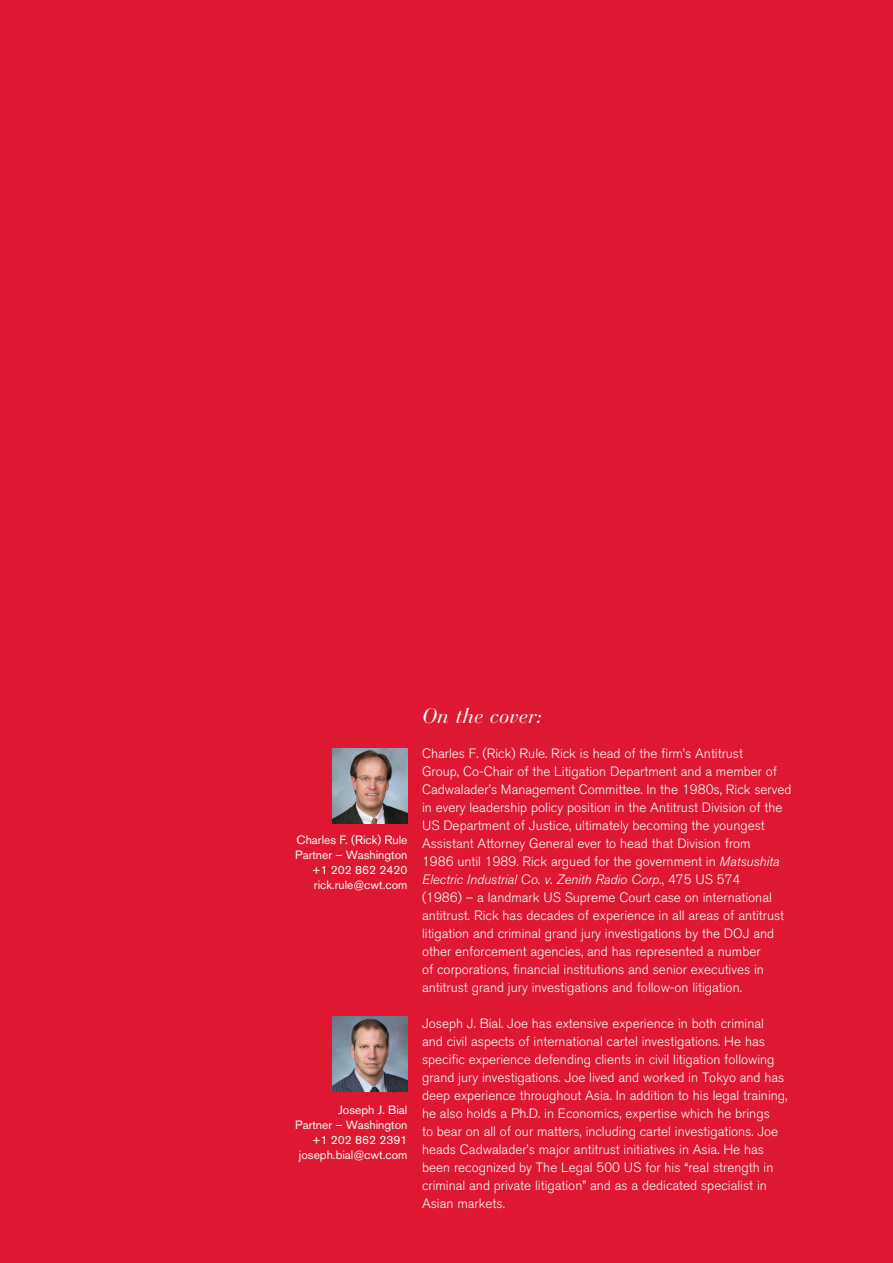
<style>
.page{position:relative;width:893px;height:1263px;background:#dd1830}
.page>*{position:absolute;margin:0;border:0;box-sizing:border-box;transform-origin:0 0}
.t1{font:italic 21px "Bauer Bodoni";color:#fff}
.t2{font:300 13.5px/18px "Akzidenz Grotesk BQ";color:#fff}
.t3{font:12px "Akzidenz Grotesk BQ";color:#fff}
.s1{font-style:italic}
</style>
<div class="page">
<img style="left:333px;top:748px;width:74px;height:75px">
<img style="left:333px;top:1017px;width:74px;height:75px">
<p class="t3" style="left:297px;top:832px;width:112px">Charles F. (Rick) Rule</p>
<p class="t3" style="left:295px;top:847px;width:114px">Partner – Washington</p>
<p class="t3" style="left:312px;top:862px;width:97px">+1 202 862 2420</p>
<p class="t3" style="left:314px;top:877px;width:95px">rick.rule@cwt.com</p>
<p class="t3" style="left:338px;top:1102px;width:71px">Joseph J. Bial</p>
<p class="t3" style="left:295px;top:1117px;width:114px">Partner – Washington</p>
<p class="t3" style="left:312px;top:1132px;width:97px">+1 202 862 2391</p>
<p class="t3" style="left:299px;top:1147px;width:110px">joseph.bial@cwt.com</p>
<p class="t1" style="left:422px;top:704px;width:122px">On the cover:</p>
<p class="t2" style="left:422px;top:744px;width:371px">Charles F. (Rick) Rule. Rick is head of the firm’s Antitrust<br>Group, Co-Chair of the Litigation Department and a member of Cadwalader’s Management Committee. In the 1980s, Rick served in every leadership policy position in the Antitrust Division of the US Department of Justice, ultimately becoming the youngest Assistant Attorney General ever to head that Division from<br>1986 until 1989. Rick argued for the government in <span class="s1">Matsushita Electric Industrial Co. v. Zenith Radio Corp.</span>, 475 US 574<br>(1986) – a landmark US Supreme Court case on international antitrust. Rick has decades of experience in all areas of antitrust litigation and criminal grand jury investigations by the DOJ and other enforcement agencies, and has represented a number<br>of corporations, financial institutions and senior executives in antitrust grand jury investigations and follow-on litigation.</p>
<p class="t2" style="left:422px;top:1014px;width:367px">Joseph J. Bial. Joe has extensive experience in both criminal and civil aspects of international cartel investigations. He has specific experience defending clients in civil litigation following grand jury investigations. Joe lived and worked in Tokyo and has deep experience throughout Asia. In addition to his legal training, he also holds a Ph.D. in Economics, expertise which he brings<br>to bear on all of our matters, including cartel investigations. Joe heads Cadwalader’s major antitrust initiatives in Asia. He has been recognized by The Legal 500 US for his “real strength in criminal and private litigation” and as a dedicated specialist in Asian markets.</p>
</div>
